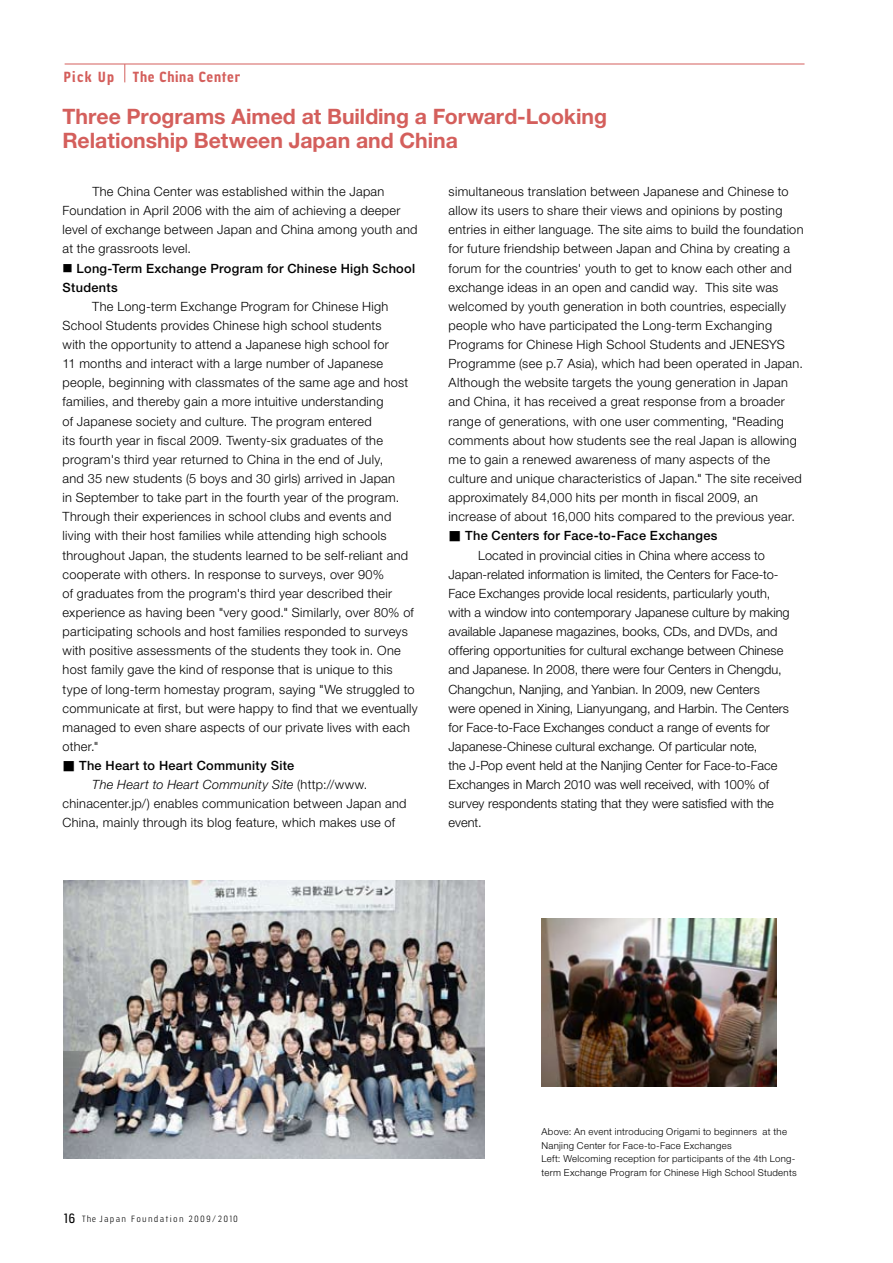
<style>
.page{position:relative;width:893px;height:1263px;background:#fff}
.page>*{position:absolute;margin:0;border:0;box-sizing:border-box;transform-origin:0 0}
.t1{font:700 21.3px/24.5px "Helvetica Neue LT Std";letter-spacing:-.005em;color:#d45f5c}
.t2{font:700 13.8px "Jesaya Rg";letter-spacing:.05em;color:#d45f5c}
.t3{font:300 12.75px/19.2px "Helvetica Neue LT Std";letter-spacing:.02em;color:#000}
.t4{font:500 12.75px/19.2px "Helvetica Neue LT Std";letter-spacing:.025em;color:#000}
.t5{font:italic 300 12.75px "Helvetica Neue LT Std";letter-spacing:.025em;color:#000}
.t6{font:300 9.6px/13.8px "Helvetica Neue LT Std";letter-spacing:.03em;color:#000}
.t7{font:8.55px "Jesaya Lt";letter-spacing:.225em;color:#000}
.s1{font-family:"Koz Min Pro";font-weight:400;font-size:10.2px}
.s2{font-family:"Koz Min Pro";font-weight:400}
.s3{font-style:normal}
.s4{font-family:"Jesaya Bk";font-size:12.75px}
.s5{font-family:"Koz Min Pro"}
</style>
<div class="page">
<img style="left:64px;top:880px;width:421px;height:279px">
<img style="left:541px;top:919px;width:235px;height:167px">
<hr style="left:65px;top:64px;width:739px;height:1px;background:#d45f5c">
<svg style="left:125px;top:64px;width:1px;height:18px"></svg>
<p class="t2" style="left:64px;top:68px;width:52px">Pick Up</p>
<p class="t2" style="left:133px;top:68px;width:109px">The China Center</p>
<h1 class="t1" style="left:62px;top:104px;width:546px">Three Programs Aimed at Building a Forward-Looking<br>Relationship Between Japan and China</h1>
<p class="t3" style="left:63px;top:182px;width:356px;text-indent:30px">The China Center was established within the Japan Foundation in April 2006 with the aim of achieving a deeper level of exchange between Japan and China among youth and at the grassroots level.</p>
<p class="t4" style="left:63px;top:258px;width:354px"><span class="s1">■</span> Long-Term Exchange Program for Chinese High School<br>Students</p>
<p class="t3" style="left:63px;top:296px;width:356px;text-indent:30px">The Long-term Exchange Program for Chinese High School Students provides Chinese high school students<br>with the opportunity to attend a Japanese high school for<br>11 months and interact with a large number of Japanese people, beginning with classmates of the same age and host families, and thereby gain a more intuitive understanding<br>of Japanese society and culture. The program entered<br>its fourth year in fiscal 2009. Twenty-six graduates of the program's third year returned to China in the end of July,<br>and 35 new students (5 boys and 30 girls) arrived in Japan<br>in September to take part in the fourth year of the program.<br>Through their experiences in school clubs and events and living with their host families while attending high schools throughout Japan, the students learned to be self-reliant and cooperate with others. In response to surveys, over 90%<br>of graduates from the program's third year described their experience as having been "very good." Similarly, over 80% of participating schools and host families responded to surveys with positive assessments of the students they took in. One host family gave the kind of response that is unique to this type of long-term homestay program, saying "We struggled to communicate at first, but were happy to find that we eventually managed to even share aspects of our private lives with each other."</p>
<p class="t4" style="left:63px;top:756px;width:233px"><span class="s2">■</span> The Heart to Heart Community Site</p>
<p class="t5" style="left:92px;top:777px;width:277px">The Heart to Heart Community Site <span class="s3">(http://www.</span></p>
<p class="t3" style="left:63px;top:794px;width:345px">chinacenter.jp/) enables communication between Japan and</p>
<p class="t3" style="left:63px;top:813px;width:334px">China, mainly through its blog feature, which makes use of</p>
<p class="t3" style="left:449px;top:182px;width:356px">simultaneous translation between Japanese and Chinese to allow its users to share their views and opinions by posting entries in either language. The site aims to build the foundation for future friendship between Japan and China by creating a forum for the countries' youth to get to know each other and exchange ideas in an open and candid way. This site was welcomed by youth generation in both countries, especially people who have participated the Long-term Exchanging Programs for Chinese High School Students and JENESYS Programme (see p.7 Asia), which had been operated in Japan.<br>Although the website targets the young generation in Japan and China, it has received a great response from a broader range of generations, with one user commenting, "Reading comments about how students see the real Japan is allowing me to gain a renewed awareness of many aspects of the culture and unique characteristics of Japan." The site received approximately 84,000 hits per month in fiscal 2009, an increase of about 16,000 hits compared to the previous year.</p>
<p class="t4" style="left:449px;top:526px;width:270px"><span class="s2">■</span> The Centers for Face-to-Face Exchanges</p>
<p class="t3" style="left:478px;top:545px;width:288px">Located in provincial cities in China where access to</p>
<p class="t3" style="left:449px;top:564px;width:332px">Japan-related information is limited, the Centers for Face-to-</p>
<p class="t3" style="left:448px;top:583px;width:323px">Face Exchanges provide local residents, particularly youth,</p>
<p class="t3" style="left:449px;top:603px;width:343px">with a window into contemporary Japanese culture by making</p>
<p class="t3" style="left:449px;top:622px;width:330px">available Japanese magazines, books, CDs, and DVDs, and</p>
<p class="t3" style="left:449px;top:641px;width:336px">offering opportunities for cultural exchange between Chinese</p>
<p class="t3" style="left:449px;top:660px;width:335px">and Japanese. In 2008, there were four Centers in Chengdu,</p>
<p class="t3" style="left:449px;top:679px;width:313px">Changchun, Nanjing, and Yanbian. In 2009, new Centers</p>
<p class="t3" style="left:449px;top:698px;width:342px">were opened in Xining, Lianyungang, and Harbin. The Centers</p>
<p class="t3" style="left:449px;top:717px;width:323px">for Face-to-Face Exchanges conduct a range of events for</p>
<p class="t3" style="left:449px;top:736px;width:310px">Japanese-Chinese cultural exchange. Of particular note,</p>
<p class="t3" style="left:449px;top:756px;width:330px">the J-Pop event held at the Nanjing Center for Face-to-Face</p>
<p class="t3" style="left:448px;top:775px;width:322px">Exchanges in March 2010 was well received, with 100% of</p>
<p class="t3" style="left:449px;top:794px;width:327px">survey respondents stating that they were satisfied with the</p>
<p class="t3" style="left:449px;top:813px;width:35px">event.</p>
<p class="t7" style="left:64px;top:1213px;width:175px"><span class="s4">16</span> The Japan Foundation 2009<span class="s5">/</span>2010</p>
<p class="t6" style="left:541px;top:1124px;width:257px">Above: An event introducing Origami to beginners at the Nanjing Center for Face-to-Face Exchanges<br>Left: Welcoming reception for participants of the 4th Long&shy;term Exchange Program for Chinese High School Students</p>
</div>
